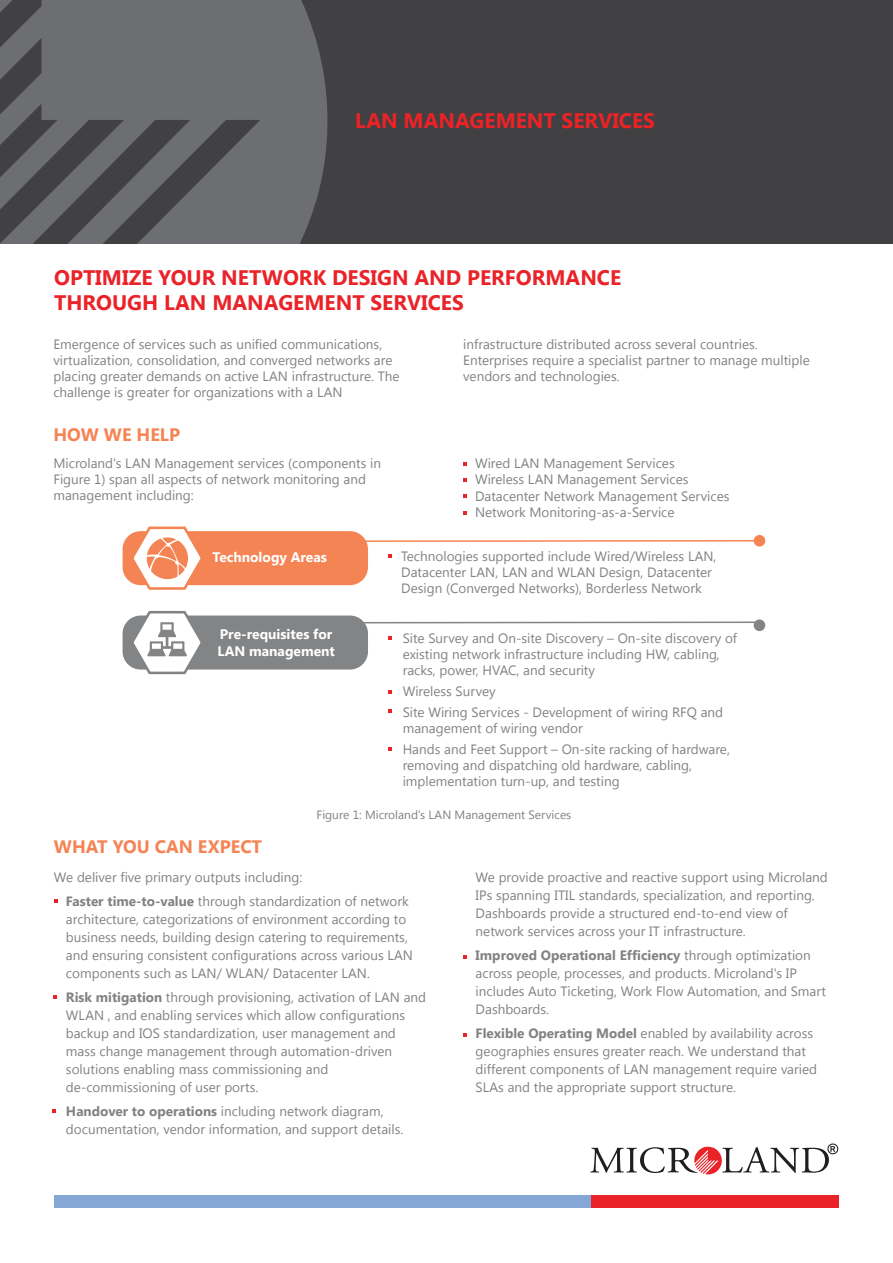
<style>
.page{position:relative;width:893px;height:1263px;background:#fff}
.page>*{position:absolute;margin:0;border:0;box-sizing:border-box;transform-origin:0 0}
.t1{font:700 21px/25.2px "Segoe UI";color:#ea2329}
.t2{font:700 21px "Segoe UI";color:#ed2226}
.t3{font:700 18px "Segoe UI";color:#f58454}
.t4{font:700 13.8px/16.6px "Segoe UI";color:#fff}
.t5{font:13.5px/18px "Segoe UI";color:#808284}
.t6{font:12px "Segoe UI";color:#808284}
.s1{font-weight:700}
</style>
<div class="page">
<svg style="left:590px;top:1143px;width:248px;height:31px"></svg>
<div style="left:54px;top:1195px;width:778px;height:13px;background:#85a7d6"></div>
<div style="left:591px;top:1195px;width:247px;height:13px;background:#ea2329"></div>
<svg style="left:52px;top:1110px;width:4px;height:3px"></svg>
<div style="left:0;top:0;width:893px;height:244px;background:#414042"></div>
<svg style="left:0;top:0;width:328px;height:243px;fill:#6d6e71"></svg>
<svg style="left:365px;top:621px;width:390px;height:3px"></svg>
<div style="left:754px;top:619px;width:11px;height:12px;background:#828486;border-radius:50%"></div>
<svg style="left:365px;top:539px;width:389px;height:4px"></svg>
<div style="left:754px;top:535px;width:11px;height:11px;background:#f58454;border-radius:50%"></div>
<div style="left:123px;top:531px;width:245px;height:54px;background:#f58454;border-radius:18px"></div>
<div style="left:123px;top:615px;width:245px;height:54px;background:#828486;border-radius:18px"></div>
<svg style="left:129px;top:611px;width:76px;height:64px"></svg>
<svg style="left:129px;top:526px;width:76px;height:64px"></svg>
<h1 class="t2" style="left:355px;top:105px;width:301px">LAN MANAGEMENT SERVICES</h1>
<h1 class="t1" style="left:54px;top:264px;width:569px">OPTIMIZE YOUR NETWORK DESIGN AND PERFORMANCE<br>THROUGH LAN MANAGEMENT SERVICES</h1>
<p class="t5" style="left:53px;top:335px;width:348px;line-height:16.2px">Emergence of services such as unified communications, virtualization, consolidation, and converged networks are placing greater demands on active LAN infrastructure. The challenge is greater for organizations with a LAN</p>
<p class="t5" style="left:463px;top:335px;width:348px;line-height:16.2px">infrastructure distributed across several countries.<br>Enterprises require a specialist partner to manage multiple vendors and technologies.</p>
<h2 class="t3" style="left:53px;top:422px;width:128px">HOW WE HELP</h2>
<p class="t5" style="left:53px;top:454px;width:329px;line-height:16.2px">Microland's LAN Management services (components in<br>Figure 1) span all aspects of network monitoring and management including:</p>
<p class="t5" style="left:475px;top:454px;width:256px;line-height:16.5px">Wired LAN Management Services<br>Wireless LAN Management Services Datacenter Network Management Services Network Monitoring-as-a-Service</p>
<p class="t4" style="left:213px;top:548px;width:116px">Technology Areas</p>
<p class="t5" style="left:401px;top:547px;width:317px;line-height:16.2px">Technologies supported include Wired/Wireless LAN,<br>Datacenter LAN, LAN and WLAN Design, Datacenter<br>Design (Converged Networks), Borderless Network</p>
<p class="t4" style="left:217px;top:625px;width:119px">Pre-requisites for<br>LAN management</p>
<p class="t5" style="left:403px;top:629px;width:336px;line-height:16.2px">Site Survey and On-site Discovery – On-site discovery of existing network infrastructure including HW, cabling, racks, power, HVAC, and security</p>
<p class="t5" style="left:403px;top:680px;width:322px;line-height:20.7px">Wireless Survey<br>Site Wiring Services - Development of wiring RFQ and</p>
<p class="t5" style="left:403px;top:717px;width:329px;line-height:20.7px">management of wiring vendor<br>Hands and Feet Support – On-site racking of hardware,</p>
<p class="t5" style="left:403px;top:756px;width:291px;line-height:16.2px">removing and dispatching old hardware, cabling, implementation turn-up, and testing</p>
<p class="t6" style="left:316px;top:806px;width:256px">Figure 1: Microland’s LAN Management Services</p>
<h2 class="t3" style="left:54px;top:834px;width:210px">WHAT YOU CAN EXPECT</h2>
<p class="t5" style="left:66px;top:864px;width:344px;line-height:24px;text-indent:-12px">We deliver five primary outputs including:<br><span class="s1">Faster time-to-value</span> through standardization of network</p>
<p class="t5" style="left:66px;top:909px;width:348px">architecture, categorizations of environment according to business needs, building design catering to requirements, and ensuring consistent configurations across various LAN components such as LAN/ WLAN/ Datacenter LAN.</p>
<p class="t5" style="left:66px;top:987px;width:362px"><span class="s1">Risk mitigation</span> through provisioning, activation of LAN and WLAN , and enabling services which allow configurations backup and IOS standardization, user management and mass change management through automation-driven solutions enabling mass commissioning and de-commissioning of user ports.</p>
<p class="t5" style="left:66px;top:1101px;width:339px"><span class="s1">Handover to operations</span> including network diagram, documentation, vendor information, and support details.</p>
<p class="t5" style="left:476px;top:867px;width:354px">We provide proactive and reactive support using Microland IPs spanning ITIL standards, specialization, and reporting.<br>Dashboards provide a structured end-to-end view of network services across your IT infrastructure.</p>
<p class="t5" style="left:476px;top:945px;width:352px"><span class="s1">Improved Operational Efficiency</span> through optimization across people, processes, and products. Microland's IP includes Auto Ticketing, Work Flow Automation, and Smart Dashboards.</p>
<p class="t5" style="left:476px;top:1023px;width:343px"><span class="s1">Flexible Operating Model</span> enabled by availability across geographies ensures greater reach. We understand that different components of LAN management require varied SLAs and the appropriate support structure.</p>
</div>
